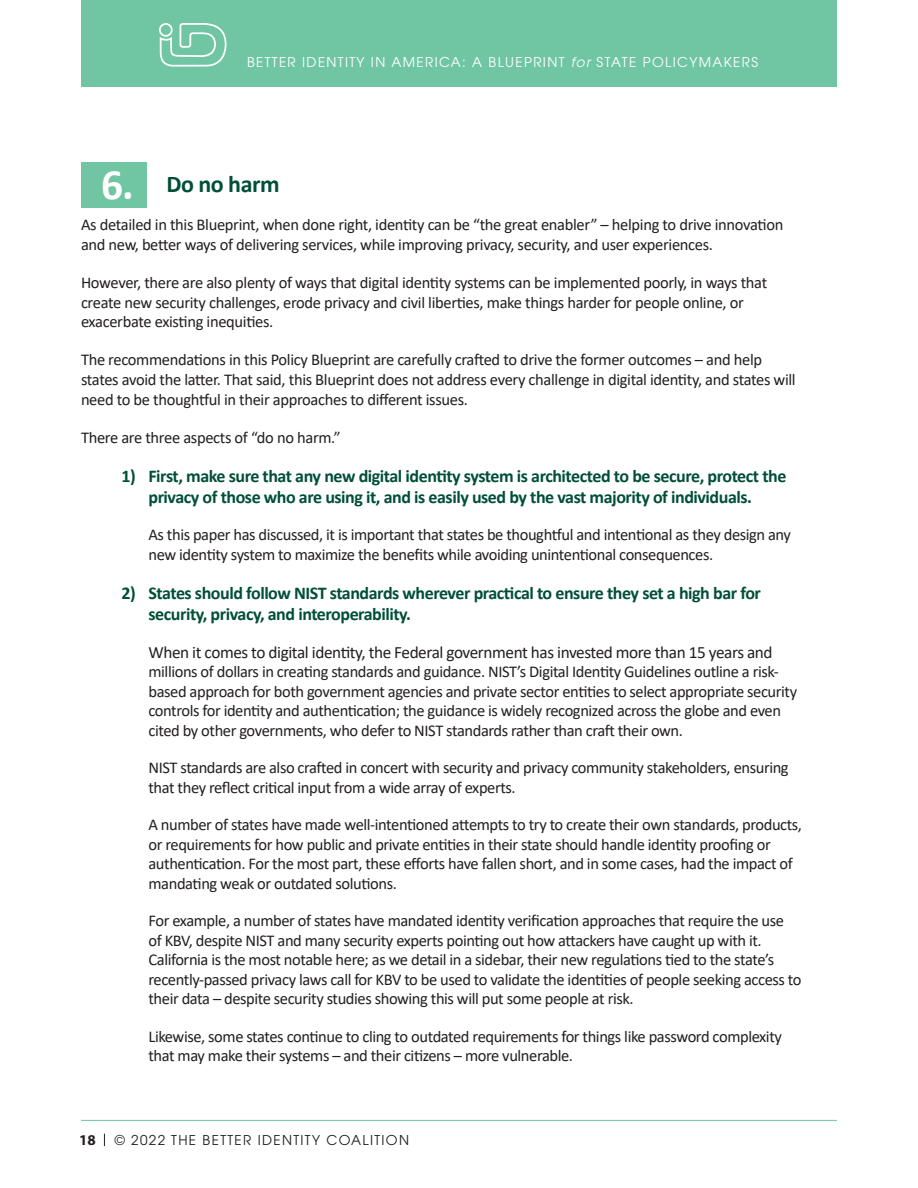
<style>
.page{position:relative;width:918px;height:1188px;background:#fff}
.page>*{position:absolute;margin:0;border:0;box-sizing:border-box;transform-origin:0 0}
.Body_Text{font:700 43.5px "Calibri";color:#fff}
.Heading_2{font:700 24px "Calibri";letter-spacing:-.02em;color:#004f38}
.Body_Text-2{font:700 18px/21px "Calibri";letter-spacing:-.025em;color:#004f38;text-align:center}
.Body_Text-3{font:17.25px "Calibri";letter-spacing:-.025em;color:#231f20}
.Body_Text-4{font:16.5px/19.5px "Calibri";letter-spacing:-.025em;color:#231f20}
.t1{font:700 15px "Myriad";color:#231f20}
.t2{font:13.5px "Avant Garde";letter-spacing:.1em;color:#fff}
.t3{font:13.5px "Avant Garde";letter-spacing:.1em;color:#231f20}
.s1{font-style:italic}
</style>
<div class="page">
<hr style="left:81px;top:1120px;width:756px;height:1px;background:#70c6a2">
<svg style="left:104px;top:1134px;width:1px;height:12px"></svg>
<div style="left:81px;top:0;width:756px;height:87px;background:#70c6a2"></div>
<svg style="left:159px;top:23px;width:68px;height:44px"></svg>
<div style="left:81px;top:162px;width:66px;height:45px;background:#70c6a2"></div>
<p class="t2" style="left:247px;top:54px;width:512px">BETTER IDENTITY IN AMERICA: A BLUEPRINT <span class="s1">for</span> STATE POLICYMAKERS</p>
<p class="Body_Text" style="left:101px;top:154px;width:34px">6.</p>
<p class="Heading_2" style="left:166px;top:167px;width:115px">Do no harm</p>
<p class="Body_Text-4" style="left:81px;top:214px;width:704px">As detailed in this Blueprint, when done right, identity can be “the great enabler” – helping to drive innovation and new, better ways of delivering services, while improving privacy, security, and user experiences.</p>
<p class="Body_Text-4" style="left:81px;top:272px;width:688px">However, there are also plenty of ways that digital identity systems can be implemented poorly, in ways that create new security challenges, erode privacy and civil liberties, make things harder for people online, or exacerbate existing inequities.</p>
<p class="Body_Text-4" style="left:81px;top:349px;width:716px">The recommendations in this Policy Blueprint are carefully crafted to drive the former outcomes – and help states avoid the latter. That said, this Blueprint does not address every challenge in digital identity, and states will need to be thoughtful in their approaches to different issues.</p>
<p class="Body_Text-4" style="left:81px;top:427px;width:261px">There are three aspects of “do no harm.”</p>
<p class="Body_Text-2" style="left:122px;top:465px;width:666px">1) First, make sure that any new digital identity system is architected to be secure, protect the privacy of those who are using it, and is easily used by the vast majority of individuals.</p>
<p class="Body_Text-4" style="left:148px;top:524px;width:644px">As this paper has discussed, it is important that states be thoughtful and intentional as they design any new identity system to maximize the benefits while avoiding unintentional consequences.</p>
<p class="Body_Text-2" style="left:148px;top:582px;width:614px;text-align:left;text-indent:-27px">2) States should follow NIST standards wherever practical to ensure they set a high bar for security, privacy, and interoperability.</p>
<p class="Body_Text-3" style="left:148px;top:640px;width:626px">When it comes to digital identity, the Federal government has invested more than 15 years and</p>
<p class="Body_Text-4" style="left:148px;top:662px;width:650px">millions of dollars in creating standards and guidance. NIST’s Digital Identity Guidelines outline a risk&shy;based approach for both government agencies and private sector entities to select appropriate security controls for identity and authentication; the guidance is widely recognized across the globe and even cited by other governments, who defer to NIST standards rather than craft their own.</p>
<p class="Body_Text-4" style="left:148px;top:758px;width:642px">NIST standards are also crafted in concert with security and privacy community stakeholders, ensuring that they reflect critical input from a wide array of experts.</p>
<p class="Body_Text-4" style="left:148px;top:815px;width:655px">A number of states have made well-intentioned attempts to try to create their own standards, products, or requirements for how public and private entities in their state should handle identity proofing or authentication. For the most part, these efforts have fallen short, and in some cases, had the impact of mandating weak or outdated solutions.</p>
<p class="Body_Text-4" style="left:148px;top:911px;width:655px">For example, a number of states have mandated identity verification approaches that require the use<br>of KBV, despite NIST and many security experts pointing out how attackers have caught up with it.<br>California is the most notable here; as we detail in a sidebar, their new regulations tied to the state’s recently-passed privacy laws call for KBV to be used to validate the identities of people seeking access to their data – despite security studies showing this will put some people at risk.</p>
<p class="Body_Text-4" style="left:148px;top:1026px;width:635px">Likewise, some states continue to cling to outdated requirements for things like password complexity that may make their systems – and their citizens – more vulnerable.</p>
<p class="t1" style="left:79px;top:1133px;width:18px">18</p>
<p class="t3" style="left:115px;top:1132px;width:296px">© 2022 THE BETTER IDENTITY COALITION</p>
</div>
